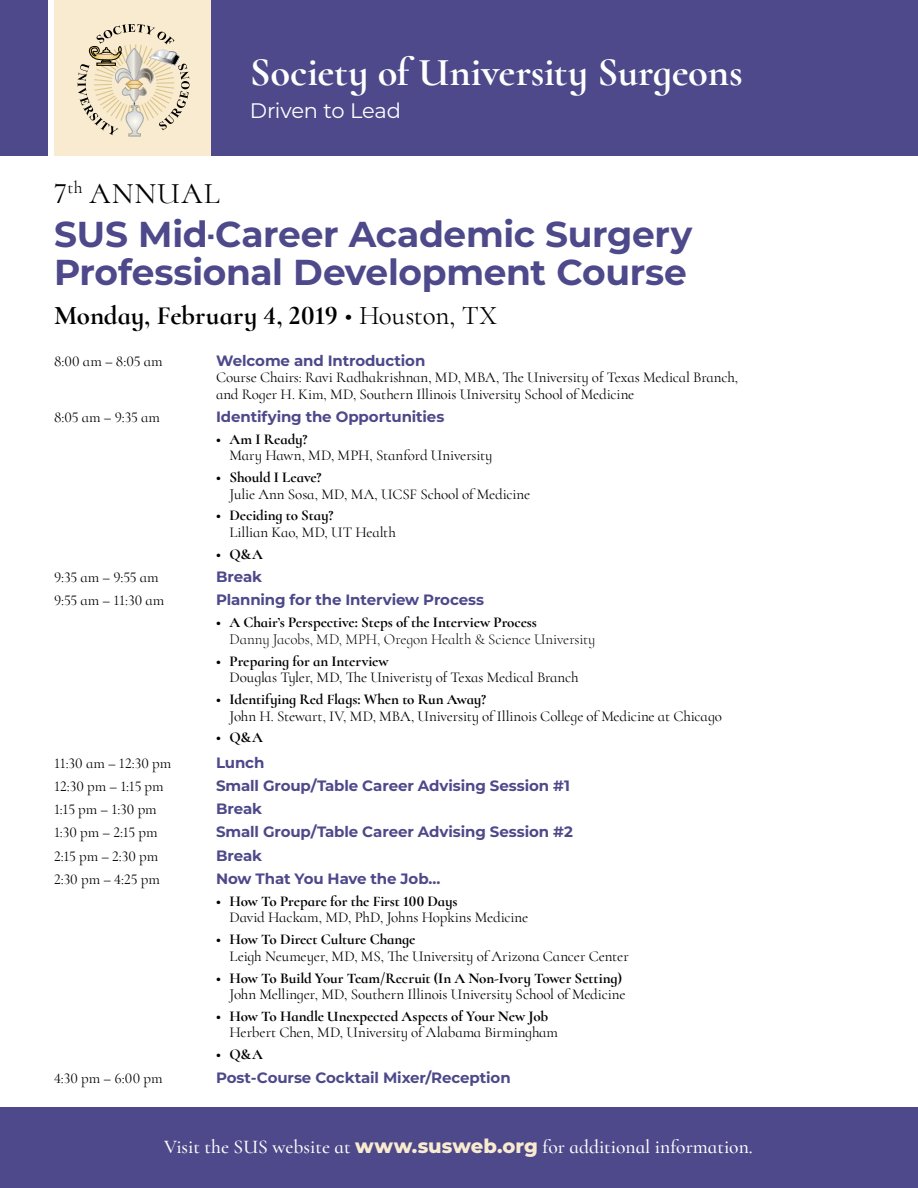
<style>
.page{position:relative;width:918px;height:1188px;background:#fff}
.page>*{position:absolute;margin:0;border:0;box-sizing:border-box;transform-origin:0 0}
.t1{font:700 40.5px "Cormorant Infant";letter-spacing:-.005em;color:#fff}
.t2{font:700 36px/37.5px "Montserrat";letter-spacing:-.01em;color:#4d498a}
.t3{font:30px "Cormorant Infant";letter-spacing:.04em;color:#000}
.t4{font:700 27px "Cormorant Infant";color:#000}
.t5{font:21px "Montserrat";letter-spacing:-.015em;color:#fff}
.t6{font:500 19.5px "Cormorant Infant";color:#fff}
.t7{font:15px/16.5px "Cormorant Infant";letter-spacing:-.005em;color:#000}
.t8{font:700 15px "Montserrat";letter-spacing:-.01em;color:#4d498a}
.t9{font:300 15px/16.5px "Cormorant Infant";letter-spacing:-.01em;color:#000}
.t10{font:700 15px "Cormorant Infant";color:#000}
.s1{font-weight:400}
.s2{font-family:"Montserrat";font-weight:700;color:#4d498a}
.s3{font-weight:700}
.s4{font-family:"Montserrat";font-weight:800;color:#f9ebcf}
</style>
<div class="page">
<div style="left:54px;top:0;width:837px;height:155px;background:#f9ebcf"></div>
<div style="left:0;top:1107px;width:918px;height:81px;background:#4d498a"></div>
<div style="left:0;top:0;width:47px;height:155px;background:#4d498a"></div>
<div style="left:212px;top:0;width:706px;height:155px;background:#4d498a"></div>
<svg style="left:78px;top:24px;width:112px;height:113px"></svg>
<p class="t1" style="left:250px;top:47px;width:495px">Society of University Surgeons</p>
<p class="t5" style="left:250px;top:96px;width:153px">Driven to Lead</p>
<p class="t3" style="left:54px;top:175px;width:167px">7<sup>th</sup> ANNUAL</p>
<p class="t2" style="left:54px;top:214px;width:640px">SUS Mid-Career Academic Surgery<br>Professional Development Course</p>
<p class="t4" style="left:54px;top:299px;width:445px">Monday, February 4, 2019 <span class="s1">• Houston, TX</span></p>
<p class="t7" style="left:54px;top:352px;width:110px">8:00 am – 8:05 am</p>
<p class="t7" style="left:216px;top:352px;width:524px"><span class="s2">Welcome and Introduction<br></span>Course Chairs: Ravi Radhakrishnan, MD, MBA, The University of Texas Medical Branch, and Roger H. Kim, MD, Southern Illinois University School of Medicine</p>
<p class="t7" style="left:54px;top:409px;width:108px">8:05 am – 9:35 am</p>
<p class="t8" style="left:216px;top:406px;width:230px">Identifying the Opportunities</p>
<p class="t7" style="left:230px;top:431px;width:265px;text-indent:-14px"><span class="s3">• Am I Ready?<br></span>Mary Hawn, MD, MPH, Stanford University</p>
<p class="t7" style="left:230px;top:469px;width:302px;text-indent:-14px"><span class="s3">• Should I Leave?<br></span>Julie Ann Sosa, MD, MA, UCSF School of Medicine</p>
<p class="t7" style="left:230px;top:507px;width:168px;text-indent:-14px"><span class="s3">• Deciding to Stay?<br></span>Lillian Kao, MD, UT Health</p>
<p class="t10" style="left:216px;top:545px;width:48px">• Q&amp;A</p>
<p class="t7" style="left:54px;top:569px;width:106px">9:35 am – 9:55 am</p>
<p class="t8" style="left:216px;top:566px;width:48px">Break</p>
<p class="t7" style="left:54px;top:592px;width:112px">9:55 am – 11:30 am</p>
<p class="t8" style="left:216px;top:589px;width:270px">Planning for the Interview Process</p>
<p class="t9" style="left:230px;top:614px;width:367px;text-indent:-14px"><span class="s3">• A Chair’s Perspective: Steps of the Interview Process<br></span>Danny Jacobs, MD, MPH, Oregon Health &amp; Science University</p>
<p class="t7" style="left:230px;top:653px;width:351px;text-indent:-14px"><span class="s3">• Preparing for an Interview<br></span>Douglas Tyler, MD, The Univeristy of Texas Medical Branch</p>
<p class="t7" style="left:230px;top:691px;width:494px;text-indent:-14px"><span class="s3">• Identifying Red Flags: When to Run Away?<br></span>John H. Stewart, IV, MD, MBA, University of Illinois College of Medicine at Chicago</p>
<p class="t10" style="left:216px;top:728px;width:48px">• Q&amp;A</p>
<p class="t7" style="left:54px;top:755px;width:119px">11:30 am – 12:30 pm</p>
<p class="t8" style="left:216px;top:751px;width:50px">Lunch</p>
<p class="t7" style="left:54px;top:778px;width:111px">12:30 pm – 1:15 pm</p>
<p class="t8" style="left:216px;top:775px;width:356px">Small Group/Table Career Advising Session #1</p>
<p class="t7" style="left:54px;top:801px;width:104px">1:15 pm – 1:30 pm</p>
<p class="t8" style="left:216px;top:798px;width:48px">Break</p>
<p class="t7" style="left:54px;top:824px;width:105px">1:30 pm – 2:15 pm</p>
<p class="t8" style="left:216px;top:821px;width:358px">Small Group/Table Career Advising Session #2</p>
<p class="t7" style="left:54px;top:848px;width:106px">2:15 pm – 2:30 pm</p>
<p class="t8" style="left:216px;top:844px;width:48px">Break</p>
<p class="t7" style="left:54px;top:871px;width:107px">2:30 pm – 4:25 pm</p>
<p class="t8" style="left:216px;top:868px;width:226px">Now That You Have the Job…</p>
<p class="t7" style="left:230px;top:893px;width:300px;text-indent:-14px"><span class="s3">• How To Prepare for the First 100 Days<br></span>David Hackam, MD, PhD, Johns Hopkins Medicine</p>
<p class="t7" style="left:230px;top:931px;width:401px;text-indent:-14px"><span class="s3">• How To Direct Culture Change<br></span>Leigh Neumeyer, MD, MS, The University of Arizona Cancer Center</p>
<p class="t7" style="left:216px;top:969px;width:411px;text-align:right"><span class="s3">• How To Build Your Team/Recruit (In A Non-Ivory Tower Setting)<br></span>John Mellinger, MD, Southern Illinois University School of Medicine</p>
<p class="t7" style="left:230px;top:1008px;width:330px;text-indent:-14px"><span class="s3">• How To Handle Unexpected Aspects of Your New Job<br></span>Herbert Chen, MD, University of Alabama Birmingham</p>
<p class="t10" style="left:216px;top:1045px;width:48px">• Q&amp;A</p>
<p class="t7" style="left:54px;top:1070px;width:110px">4:30 pm – 6:00 pm</p>
<p class="t8" style="left:216px;top:1066px;width:296px">Post-Course Cocktail Mixer/Reception</p>
<p class="t6" style="left:164px;top:1135px;width:590px">Visit the SUS website at <span class="s4">www.susweb.org</span> for additional information.</p>
</div>
